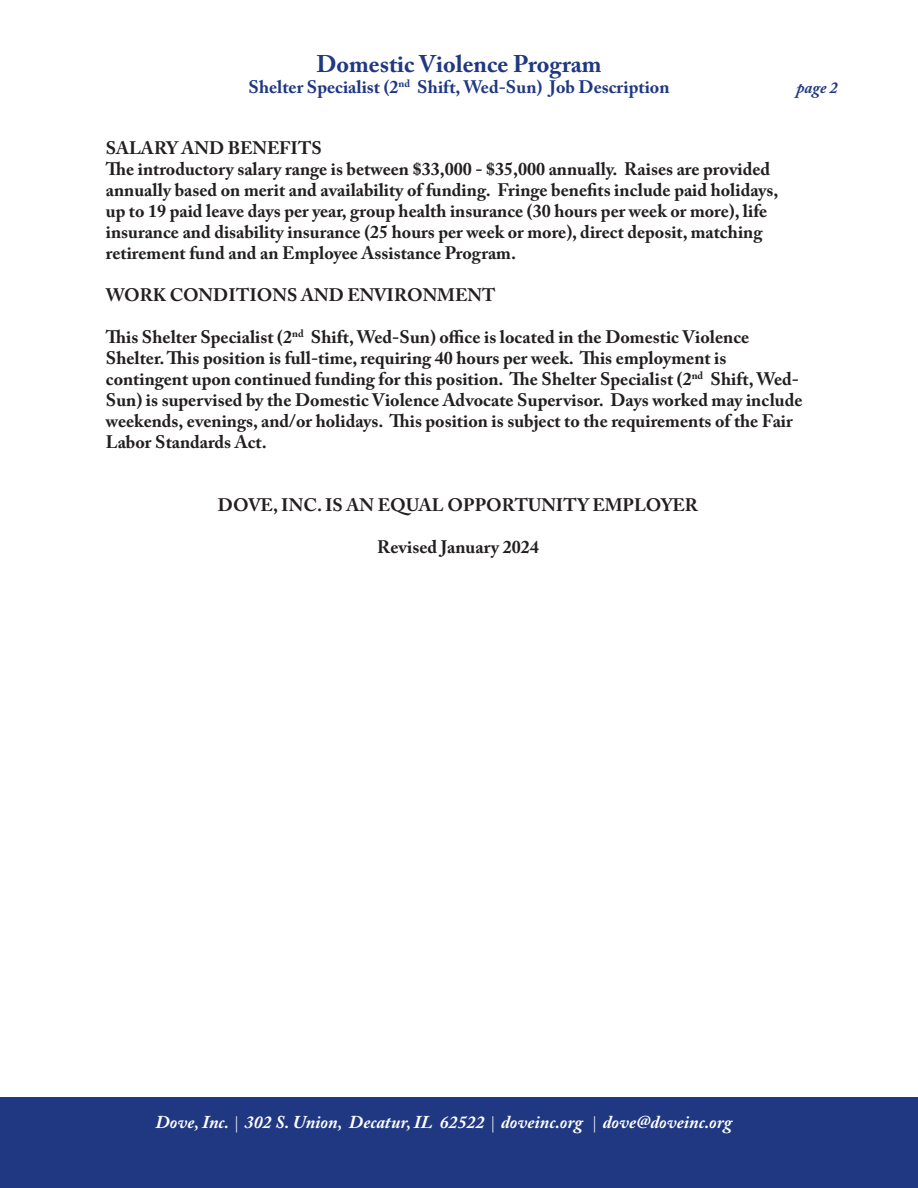
<style>
.page{position:relative;width:918px;height:1188px;background:#fff}
.page>*{position:absolute;margin:0;border:0;box-sizing:border-box;transform-origin:0 0}
.t1{font:700 24px "Adobe Caslon Pro";color:#203882}
.t2{font:700 18px/21px "Adobe Caslon Pro";color:#231f20}
.t3{font:italic 700 18px "Adobe Caslon Pro";color:#fff}
.t4{font:700 18px "Adobe Caslon Pro";color:#203882}
.t5{font:italic 700 16.5px "Adobe Caslon Pro";color:#203882}
.s1{font-family:"Garamond";font-weight:400;font-style:normal}
</style>
<div class="page">
<div style="left:0;top:1097px;width:918px;height:91px;background:#203882"></div>
<p class="t1" style="left:316px;top:49px;width:287px">Domestic Violence Program</p>
<p class="t4" style="left:248px;top:76px;width:423px">Shelter Specialist (2<sup>nd</sup> Shift, Wed-Sun) Job Description</p>
<p class="t5" style="left:796px;top:78px;width:43px">page 2</p>
<p class="t2" style="left:106px;top:137px;width:218px">SALARY AND BENEFITS</p>
<p class="t2" style="left:106px;top:158px;width:674px">The introductory salary range is between $33,000 - $35,000 annually. Raises are provided annually based on merit and availability of funding. Fringe benefits include paid holidays, up to 19 paid leave days per year, group health insurance (30 hours per week or more), life insurance and disability insurance (25 hours per week or more), direct deposit, matching retirement fund and an Employee Assistance Program.</p>
<p class="t2" style="left:106px;top:284px;width:391px">WORK CONDITIONS AND ENVIRONMENT</p>
<p class="t2" style="left:106px;top:326px;width:698px">This Shelter Specialist (2<sup>nd</sup> Shift, Wed-Sun) office is located in the Domestic Violence Shelter. This position is full-time, requiring 40 hours per week. This employment is contingent upon continued funding for this position. The Shelter Specialist (2<sup>nd</sup> Shift, Wed-Sun) is supervised by the Domestic Violence Advocate Supervisor. Days worked may include weekends, evenings, and/or holidays. This position is subject to the requirements of the Fair Labor Standards Act.</p>
<p class="t2" style="left:218px;top:494px;width:482px">DOVE, INC. IS AN EQUAL OPPORTUNITY EMPLOYER</p>
<p class="t2" style="left:377px;top:536px;width:163px">Revised January 2024</p>
<p class="t3" style="left:155px;top:1111px;width:578px">Dove, Inc. <span class="s1">|</span> 302 S. Union, Decatur, IL 62522 <span class="s1">|</span> doveinc.org <span class="s1">|</span> dove@doveinc.org</p>
</div>
